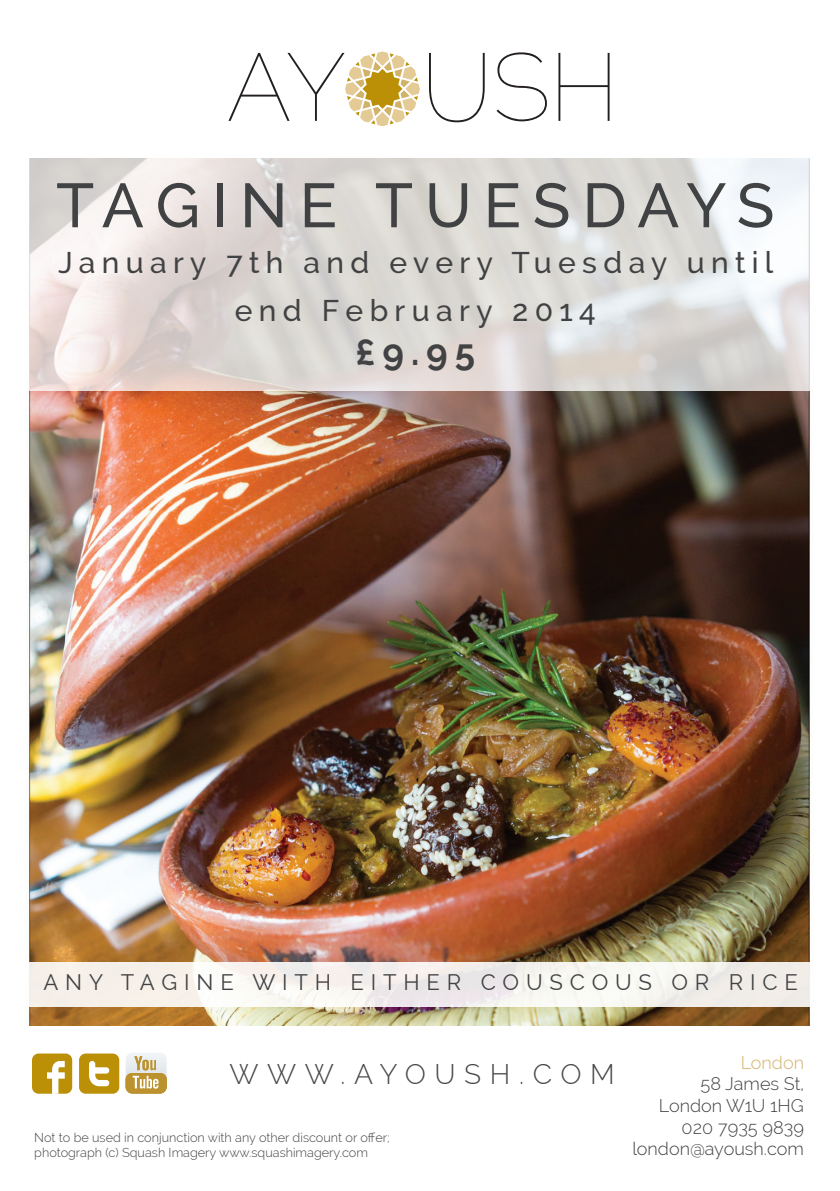
<style>
.page{position:relative;width:840px;height:1191px;background:#fff}
.page>*{position:absolute;margin:0;border:0;box-sizing:border-box;transform-origin:0 0}
.t1{font:500 62px "Raleway";letter-spacing:.19em;color:#414243}
.t2{font:700 36.6px "Raleway";color:#414243}
.t3{font:500 30px/48px "Raleway";letter-spacing:.21em;color:#414243;text-align:center}
.t4{font:300 27.8px "Raleway";letter-spacing:.31em;color:#464748}
.t5{font:22px "Raleway";letter-spacing:.31em;color:#414243}
.t6{font:300 18px/21.6px "Raleway";color:#414243;text-align:right}
.t7{font:300 18px "Raleway";color:#d3b169}
.t8{font:300 12.6px/15.2px "Raleway";color:#414243}
</style>
<div class="page">
<svg style="left:429px;top:53px;width:55px;height:69px"></svg>
<svg style="left:496px;top:52px;width:50px;height:69px"></svg>
<svg style="left:558px;top:53px;width:51px;height:68px"></svg>
<svg style="left:228px;top:51px;width:191px;height:75px"></svg>
<img style="left:29px;top:391px;width:781px;height:634px">
<svg style="left:29px;top:159px;width:781px;height:232px;fill:#ddd9d5"></svg>
<div style="left:32px;top:1053px;width:40px;height:40px;background:#bb9006;border-radius:7px"></div>
<svg style="left:47px;top:1061px;width:18px;height:32px"></svg>
<div style="left:79px;top:1053px;width:40px;height:40px;background:#bb9006;border-radius:7px"></div>
<svg style="left:89px;top:1061px;width:20px;height:25px"></svg>
<svg style="left:125px;top:1053px;width:42px;height:40px"></svg>
<svg style="left:29px;top:962px;width:781px;height:44px;fill:#f6f0eb"></svg>
<h1 class="t1" style="left:56px;top:170px;width:719px">TAGINE TUESDAYS</h1>
<h3 class="t3" style="left:58px;top:239px;width:716px">January 7th and every Tuesday until end February 2014</h3>
<h2 class="t2" style="left:355px;top:331px;width:121px">£9.95</h2>
<h3 class="t5" style="left:43px;top:969px;width:755px">ANY TAGINE WITH EITHER COUSCOUS OR RICE</h3>
<h3 class="t4" style="left:229px;top:1057px;width:386px">WWW.AYOUSH.COM</h3>
<p class="t8" style="left:34px;top:1130px;width:356px">Not to be used in conjunction with any other discount or offer; photograph (c) Squash Imagery www.squashimagery.com</p>
<h3 class="t7" style="left:740px;top:1052px;width:65px">London</h3>
<h3 class="t6" style="left:632px;top:1073px;width:173px">58 James St,<br>London W1U 1HG<br>020 7935 9839 london@ayoush.com</h3>
</div>
